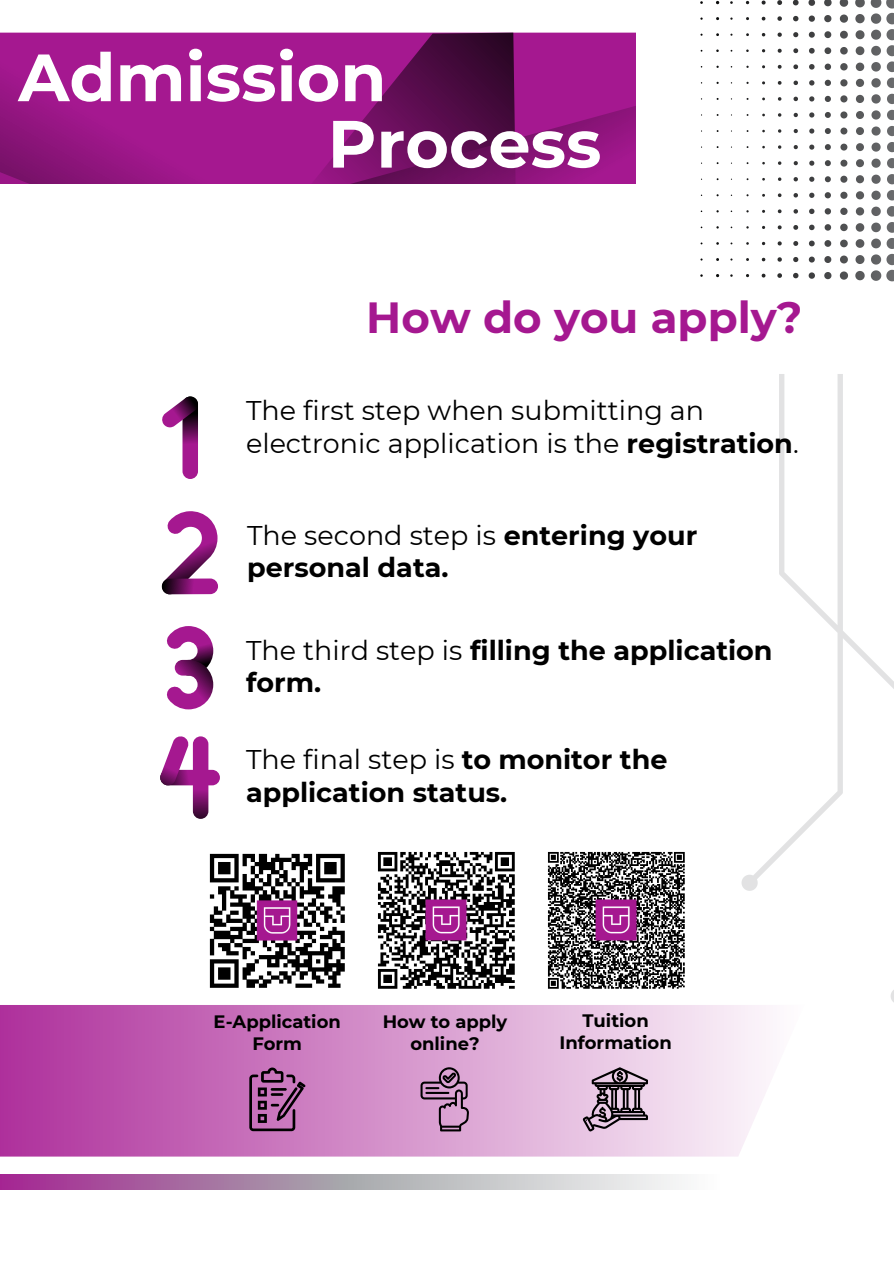
<style>
.page{position:relative;width:894px;height:1264px;background:#fff}
.page>*{position:absolute;margin:0;border:0;box-sizing:border-box;transform-origin:0 0}
.t1{font:700 66.75px/66.3px "Montserrat";color:#fff}
.t2{font:700 43.5px "Montserrat";color:#a51890}
.t3{font:700 27px/32.7px "Montserrat";color:#000}
.t4{font:27px/32.7px "Montserrat";color:#000}
.t5{font:700 18px/21.3px "Montserrat";color:#000;text-align:center}
.t6{font:700 17.85px/21.3px "Montserrat";color:#000;text-align:center}
.s1{font-weight:700}
.s2{font-weight:400}
</style>
<div class="page">
<svg style="left:700px;top:0;width:193px;height:282px"></svg>
<svg style="left:741px;top:374px;width:152px;height:627px"></svg>
<svg style="left:0;top:1005px;width:770px;height:151px"></svg>
<svg style="left:182px;top:396px;width:16px;height:83px"></svg>
<svg style="left:162px;top:396px;width:36px;height:31px"></svg>
<svg style="left:161px;top:511px;width:57px;height:83px"></svg>
<svg style="left:166px;top:626px;width:47px;height:83px"></svg>
<svg style="left:193px;top:736px;width:15px;height:82px"></svg>
<div style="left:160px;top:769px;width:60px;height:16px;background:#a51890;border-radius:8px"></div>
<svg style="left:160px;top:736px;width:29px;height:49px"></svg>
<svg style="left:420px;top:1067px;width:49px;height:64px"></svg>
<svg style="left:249px;top:1067px;width:56px;height:64px"></svg>
<img style="left:209px;top:853px;width:136px;height:135px">
<img style="left:377px;top:851px;width:138px;height:138px">
<div style="left:0;top:33px;width:635px;height:70px;background:#a51890"></div>
<svg style="left:125px;top:33px;width:394px;height:70px;fill:#a51890"></svg>
<svg style="left:0;top:103px;width:635px;height:80px;fill:#9d1788"></svg>
<svg style="left:0;top:159px;width:609px;height:24px"></svg>
<svg style="left:0;top:1174px;width:679px;height:15px"></svg>
<img style="left:547px;top:851px;width:138px;height:138px">
<svg style="left:582px;top:1067px;width:65px;height:64px"></svg>
<h1 class="t1" style="left:327px;top:44px;width:275px;text-indent:-309px">Admission<br>Process</h1>
<p class="t2" style="left:366px;top:290px;width:437px">How do you apply?</p>
<p class="t4" style="left:246px;top:394px;width:554px">The first step when submitting an electronic application is the <span class="s1">registration</span>.</p>
<p class="t3" style="left:247px;top:518px;width:451px"><span class="s2">The second step is</span> entering your personal data.</p>
<p class="t3" style="left:246px;top:634px;width:528px"><span class="s2">The third step is</span> filling the application form.</p>
<p class="t3" style="left:246px;top:743px;width:422px"><span class="s2">The final step is</span> to monitor the application status.</p>
<p class="t6" style="left:213px;top:1011px;width:129px">E-Application<br>Form</p>
<p class="t6" style="left:382px;top:1011px;width:126px">How to apply online?</p>
<p class="t5" style="left:559px;top:1010px;width:114px">Tuition<br>Information</p>
</div>
